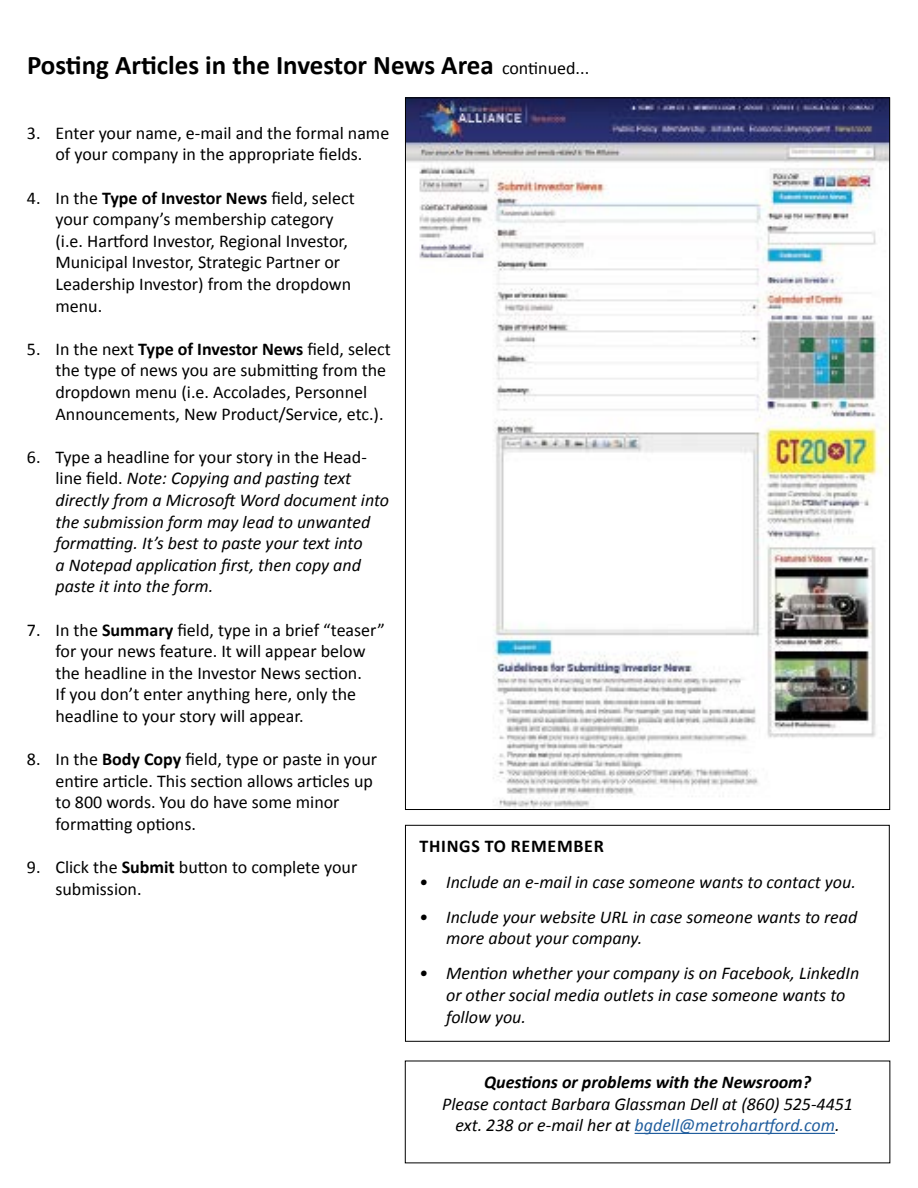
<style>
.page{position:relative;width:918px;height:1188px;background:#fff}
.page>*{position:absolute;margin:0;border:0;box-sizing:border-box;transform-origin:0 0}
.t1{font:700 27px "Calibri";color:#000}
.t2{font:18px/21.6px "Calibri";color:#000}
.t3{font:italic 18px/21.6px "Calibri";color:#000}
.t4{font:italic 700 18px "Calibri";color:#000}
.t5{font:700 18px "Calibri";letter-spacing:.04em;color:#000}
.s1{font-weight:400;font-size:18px}
.s2{font-weight:700}
.s3{font-style:normal}
.s4{color:#215e9e}
</style>
<div class="page">
<div style="left:405px;top:825px;width:485px;height:216px;border:1px solid #000"></div>
<img style="left:407px;top:100px;width:481px;height:708px">
<hr style="left:635px;top:1133px;width:200px;height:1px;background:#215e9e">
<h1 class="t1" style="left:27px;top:46px;width:564px">Posting Articles in the Investor News Area <span class="s1">continued...</span></h1>
<p class="t2" style="left:27px;top:122px;width:364px;text-align:center">3. Enter your name, e-mail and the formal name of your company in the appropriate fields.</p>
<p class="t2" style="left:55px;top:186px;width:301px;text-indent:-28px">4. In the <span class="s2">Type of Investor News</span> field, select your company’s membership category (i.e. Hartford Investor, Regional Investor, Municipal Investor, Strategic Partner or Leadership Investor) from the dropdown menu.</p>
<p class="t2" style="left:55px;top:338px;width:337px;text-indent:-28px">5. In the next <span class="s2">Type of Investor News</span> field, select the type of news you are submitting from the dropdown menu (i.e. Accolades, Personnel Announcements, New Product/Service, etc.).</p>
<p class="t3" style="left:55px;top:445px;width:335px;text-indent:-28px"><span class="s3">6. Type a headline for your story in the Head&shy;line field.</span> Note: Copying and pasting text directly from a Microsoft Word document into the submission form may lead to unwanted formatting. It’s best to paste your text into<br>a Notepad application first, then copy and paste it into the form.</p>
<p class="t2" style="left:55px;top:618px;width:331px;text-indent:-28px">7. In the <span class="s2">Summary</span> field, type in a brief “teaser” for your news feature. It will appear below the headline in the Investor News section.<br>If you don’t enter anything here, only the headline to your story will appear.</p>
<p class="t2" style="left:55px;top:748px;width:323px;text-indent:-28px">8. In the <span class="s2">Body Copy</span> field, type or paste in your entire article. This section allows articles up to 800 words. You do have some minor formatting options.</p>
<p class="t2" style="left:55px;top:856px;width:303px;text-indent:-28px">9. Click the <span class="s2">Submit</span> button to complete your submission.</p>
<p class="t5" style="left:420px;top:834px;width:186px">THINGS TO REMEMBER</p>
<p class="t3" style="left:419px;top:870px;width:438px">• Include an e-mail in case someone wants to contact you.</p>
<p class="t3" style="left:446px;top:905px;width:413px;text-indent:-27px">• Include your website URL in case someone wants to read more about your company.</p>
<p class="t3" style="left:446px;top:962px;width:415px;text-indent:-27px">• Mention whether your company is on Facebook, LinkedIn or other social media outlets in case someone wants to follow you.</p>
<p class="t4" style="left:484px;top:1069px;width:329px">Questions or problems with the Newsroom?</p>
<p class="t3" style="left:442px;top:1092px;width:413px;text-align:center">Please contact Barbara Glassman Dell at (860) 525-4451 ext. 238 or e-mail her at <span class="s4">bgdell@metrohartford.com</span>.</p>
</div>
